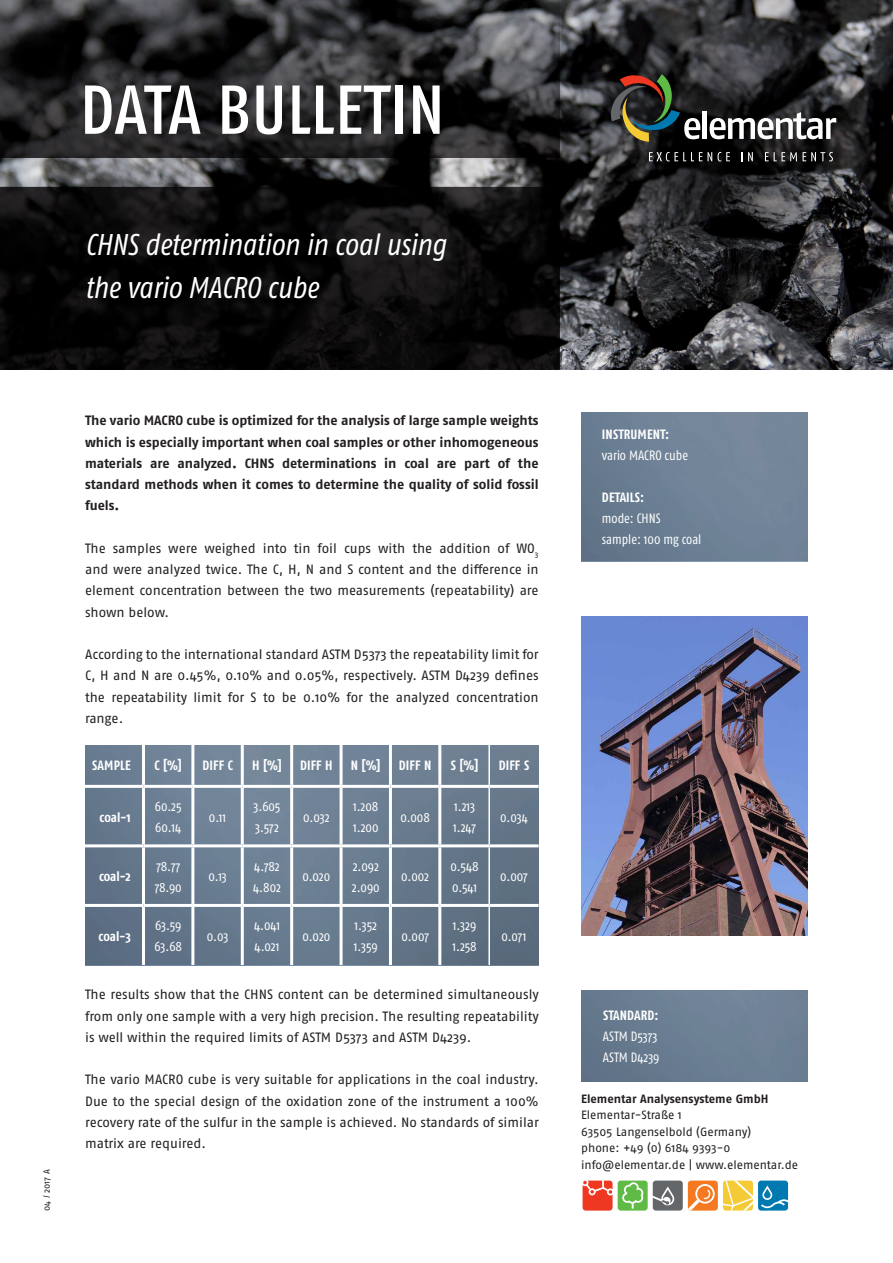
<style>
.page{position:relative;width:893px;height:1263px;background:#fff}
.page>*{position:absolute;margin:0;border:0;box-sizing:border-box;transform-origin:0 0}
.t1{font:500 condensed 69px "Fago Pro";letter-spacing:.01em;color:#fff}
.t2{font:italic condensed 30px/42.5px "Fago Pro";letter-spacing:-.005em;color:#fff}
.t3{font:13.5px/21.3px "Fago Pro";color:#231f20;text-align:justify}
.t4{font:700 13.5px/21.3px "Fago Pro";color:#231f20;text-align:justify}
.t5{font:condensed 13.5px/21px "Fago Pro";color:#fff}
.t6{font:700 condensed 13.5px "Fago Pro";letter-spacing:.01em;color:#fff}
.t7{font:12px/16.5px "Fago Pro";letter-spacing:-.005em;color:#231f20}
.t8{font:700 12px "Fago Pro";color:#231f20}
.t9{font:9px "Fago Pro";color:#231f20}
</style>
<div class="page">
<img style="left:560px;top:343px;width:333px;height:27px">
<svg style="left:0;top:0;width:560px;height:370px;background:#1d1d1e"></svg>
<img style="left:581px;top:412px;width:227px;height:149px">
<img style="left:581px;top:991px;width:227px;height:91px">
<img style="left:85px;top:745px;width:454px;height:220px">
<svg style="left:513px;top:0;width:380px;height:343px;background:#2d2d2f"></svg>
<div style="left:618px;top:1180px;width:30px;height:30px;background:#60bb46;border-radius:3px"></div>
<svg style="left:622px;top:1182px;width:21px;height:26px"></svg>
<svg style="left:583px;top:1180px;width:30px;height:30px"></svg>
<div style="left:688px;top:1180px;width:30px;height:30px;background:#f47921;border-radius:3px"></div>
<div style="left:695px;top:1184px;width:20px;height:19px;border:2px solid #fff;border-radius:50%"></div>
<svg style="left:653px;top:1180px;width:58px;height:30px"></svg>
<svg style="left:723px;top:1180px;width:65px;height:30px;background:#97b695"></svg>
<svg style="left:609px;top:74px;width:92px;height:68px;background:#3c3c32"></svg>
<hr style="left:703px;top:111px;width:4px;height:28px;background:#fff">
<svg style="left:710px;top:112px;width:126px;height:27px"></svg>
<svg style="left:649px;top:152px;width:81px;height:9px"></svg>
<svg style="left:748px;top:152px;width:5px;height:9px"></svg>
<svg style="left:765px;top:152px;width:32px;height:9px"></svg>
<svg style="left:803px;top:152px;width:30px;height:9px"></svg>
<img style="left:581px;top:617px;width:227px;height:318px">
<hr style="left:488px;top:744px;width:2px;height:41px;background:#fff">
<hr style="left:488px;top:788px;width:2px;height:56px;background:#fff">
<hr style="left:488px;top:847px;width:2px;height:57px;background:#fff">
<hr style="left:488px;top:907px;width:2px;height:58px;background:#fff">
<hr style="left:142px;top:744px;width:3px;height:41px;background:#fff">
<hr style="left:191px;top:744px;width:3px;height:41px;background:#fff">
<hr style="left:241px;top:744px;width:3px;height:41px;background:#fff">
<hr style="left:85px;top:785px;width:59px;height:3px;background:#fff">
<hr style="left:144px;top:785px;width:49px;height:3px;background:#fff">
<hr style="left:142px;top:788px;width:3px;height:56px;background:#fff">
<hr style="left:193px;top:785px;width:49px;height:3px;background:#fff">
<hr style="left:191px;top:788px;width:3px;height:56px;background:#fff">
<hr style="left:242px;top:785px;width:50px;height:3px;background:#fff">
<hr style="left:241px;top:788px;width:3px;height:56px;background:#fff">
<hr style="left:292px;top:785px;width:49px;height:3px;background:#fff">
<hr style="left:341px;top:785px;width:49px;height:3px;background:#fff">
<hr style="left:390px;top:785px;width:50px;height:3px;background:#fff">
<hr style="left:440px;top:785px;width:49px;height:3px;background:#fff">
<hr style="left:489px;top:785px;width:50px;height:3px;background:#fff">
<hr style="left:85px;top:844px;width:59px;height:3px;background:#fff">
<hr style="left:144px;top:844px;width:49px;height:3px;background:#fff">
<hr style="left:142px;top:847px;width:3px;height:57px;background:#fff">
<hr style="left:193px;top:844px;width:49px;height:3px;background:#fff">
<hr style="left:191px;top:847px;width:3px;height:57px;background:#fff">
<hr style="left:242px;top:844px;width:50px;height:3px;background:#fff">
<hr style="left:241px;top:847px;width:3px;height:57px;background:#fff">
<hr style="left:292px;top:844px;width:49px;height:3px;background:#fff">
<hr style="left:341px;top:844px;width:49px;height:3px;background:#fff">
<hr style="left:390px;top:844px;width:50px;height:3px;background:#fff">
<hr style="left:440px;top:844px;width:49px;height:3px;background:#fff">
<hr style="left:489px;top:844px;width:50px;height:3px;background:#fff">
<hr style="left:85px;top:904px;width:59px;height:3px;background:#fff">
<hr style="left:144px;top:904px;width:49px;height:3px;background:#fff">
<hr style="left:142px;top:907px;width:3px;height:58px;background:#fff">
<hr style="left:193px;top:904px;width:49px;height:3px;background:#fff">
<hr style="left:191px;top:907px;width:3px;height:58px;background:#fff">
<hr style="left:242px;top:904px;width:50px;height:3px;background:#fff">
<hr style="left:241px;top:907px;width:3px;height:58px;background:#fff">
<hr style="left:292px;top:904px;width:49px;height:3px;background:#fff">
<hr style="left:341px;top:904px;width:49px;height:3px;background:#fff">
<hr style="left:390px;top:904px;width:50px;height:3px;background:#fff">
<hr style="left:440px;top:904px;width:49px;height:3px;background:#fff">
<hr style="left:489px;top:904px;width:50px;height:3px;background:#fff">
<hr style="left:290px;top:744px;width:3px;height:41px;background:#fff">
<hr style="left:340px;top:744px;width:3px;height:41px;background:#fff">
<hr style="left:389px;top:744px;width:3px;height:41px;background:#fff">
<hr style="left:438px;top:744px;width:3px;height:41px;background:#fff">
<hr style="left:290px;top:788px;width:3px;height:56px;background:#fff">
<hr style="left:340px;top:788px;width:3px;height:56px;background:#fff">
<hr style="left:389px;top:788px;width:3px;height:56px;background:#fff">
<hr style="left:438px;top:788px;width:3px;height:56px;background:#fff">
<hr style="left:290px;top:847px;width:3px;height:57px;background:#fff">
<hr style="left:340px;top:847px;width:3px;height:57px;background:#fff">
<hr style="left:389px;top:847px;width:3px;height:57px;background:#fff">
<hr style="left:438px;top:847px;width:3px;height:57px;background:#fff">
<hr style="left:290px;top:907px;width:3px;height:58px;background:#fff">
<hr style="left:340px;top:907px;width:3px;height:58px;background:#fff">
<hr style="left:389px;top:907px;width:3px;height:58px;background:#fff">
<hr style="left:438px;top:907px;width:3px;height:58px;background:#fff">
<h1 class="t1" style="left:80px;top:68px;width:366px">DATA BULLETIN</h1>
<h2 class="t2" style="left:85px;top:223px;width:363px">CHNS determination in coal using the vario MACRO cube</h2>
<p class="t9" style="left:41px;top:1211px;width:43px;rotate:-90deg">04 / 2017 A</p>
<p class="t4" style="left:85px;top:410px;width:455px">The vario MACRO cube is optimized for the analysis of large sample weights which is especially important when coal samples or other inhomogeneous materials are analyzed. CHNS determinations in coal are part of the standard methods when it comes to determine the quality of solid fossil fuels.</p>
<p class="t3" style="left:85px;top:537px;width:455px">The samples were weighed into tin foil cups with the addition of WO<sub>3 </sub>and were analyzed twice. The C, H, N and S content and the difference in element concentration between the two measurements (repeatability) are shown below.</p>
<p class="t3" style="left:85px;top:644px;width:455px">According to the international standard ASTM D5373 the repeatability limit for C, H and N are 0.45%, 0.10% and 0.05%, respectively. ASTM D4239 defines the repeatability limit for S to be 0.10% for the analyzed concentration range.</p>
<p class="t6" style="left:92px;top:758px;width:40px">SAMPLE</p>
<p class="t6" style="left:154px;top:758px;width:29px">C [%]</p>
<p class="t6" style="left:202px;top:758px;width:32px">DIFF C</p>
<p class="t6" style="left:252px;top:758px;width:32px">H [%]</p>
<p class="t6" style="left:300px;top:758px;width:34px">DIFF H</p>
<p class="t6" style="left:351px;top:758px;width:31px">N [%]</p>
<p class="t6" style="left:399px;top:758px;width:34px">DIFF N</p>
<p class="t6" style="left:451px;top:758px;width:29px">S [%]</p>
<p class="t6" style="left:499px;top:758px;width:32px">DIFF S</p>
<p class="t6" style="left:100px;top:809px;width:33px">coal-1</p>
<p class="t5" style="left:155px;top:796px;width:28px">60.25<br>60.14</p>
<p class="t5" style="left:254px;top:796px;width:28px">3.605<br>3.572</p>
<p class="t5" style="left:303px;top:806px;width:28px">0.032</p>
<p class="t5" style="left:353px;top:796px;width:27px">1.208<br>1.200</p>
<p class="t5" style="left:400px;top:806px;width:31px">0.008</p>
<p class="t5" style="left:453px;top:796px;width:24px">1.213<br>1.247</p>
<p class="t5" style="left:500px;top:806px;width:29px">0.034</p>
<p class="t5" style="left:209px;top:806px;width:19px">0.11</p>
<p class="t6" style="left:99px;top:868px;width:33px">coal-2</p>
<p class="t5" style="left:155px;top:855px;width:29px">78.77<br>78.90</p>
<p class="t5" style="left:208px;top:866px;width:20px">0.13</p>
<p class="t5" style="left:253px;top:855px;width:29px">4.782<br>4.802</p>
<p class="t5" style="left:302px;top:866px;width:29px">0.020</p>
<p class="t5" style="left:352px;top:855px;width:29px">2.092<br>2.090</p>
<p class="t5" style="left:401px;top:866px;width:29px">0.002</p>
<p class="t5" style="left:450px;top:855px;width:30px">0.548<br>0.541</p>
<p class="t5" style="left:500px;top:866px;width:29px">0.007</p>
<p class="t6" style="left:99px;top:928px;width:34px">coal-3</p>
<p class="t5" style="left:154px;top:915px;width:29px">63.59<br>63.68</p>
<p class="t5" style="left:207px;top:925px;width:23px">0.03</p>
<p class="t5" style="left:254px;top:915px;width:27px">4.041<br>4.021</p>
<p class="t5" style="left:302px;top:925px;width:29px">0.020</p>
<p class="t5" style="left:354px;top:915px;width:25px">1.352<br>1.359</p>
<p class="t5" style="left:401px;top:925px;width:29px">0.007</p>
<p class="t5" style="left:452px;top:915px;width:26px">1.329<br>1.258</p>
<p class="t5" style="left:501px;top:925px;width:26px">0.071</p>
<p class="t3" style="left:85px;top:984px;width:455px">The results show that the CHNS content can be determined simultaneously from only one sample with a very high precision. The resulting repeatability is well within the required limits of ASTM D5373 and ASTM D4239.</p>
<p class="t3" style="left:85px;top:1069px;width:455px">The vario MACRO cube is very suitable for applications in the coal industry.<br>Due to the special design of the oxidation zone of the instrument a 100% recovery rate of the sulfur in the sample is achieved. No standards of similar matrix are required.</p>
<p class="t6" style="left:602px;top:426px;width:69px">INSTRUMENT:</p>
<p class="t5" style="left:602px;top:445px;width:88px">vario MACRO cube</p>
<p class="t6" style="left:602px;top:489px;width:44px">DETAILS:</p>
<p class="t5" style="left:602px;top:508px;width:101px">mode: CHNS sample: 100 mg coal</p>
<p class="t6" style="left:603px;top:1007px;width:57px">STANDARD:</p>
<p class="t5" style="left:603px;top:1026px;width:58px">ASTM D5373<br>ASTM D4239</p>
<p class="t8" style="left:581px;top:1091px;width:189px">Elementar Analysensysteme GmbH</p>
<p class="t7" style="left:581px;top:1107px;width:219px">Elementar-Straße 1<br>63505 Langenselbold (Germany)<br>phone: +49 (0) 6184 9393-0 info@elementar.de | www.elementar.de</p>
</div>
